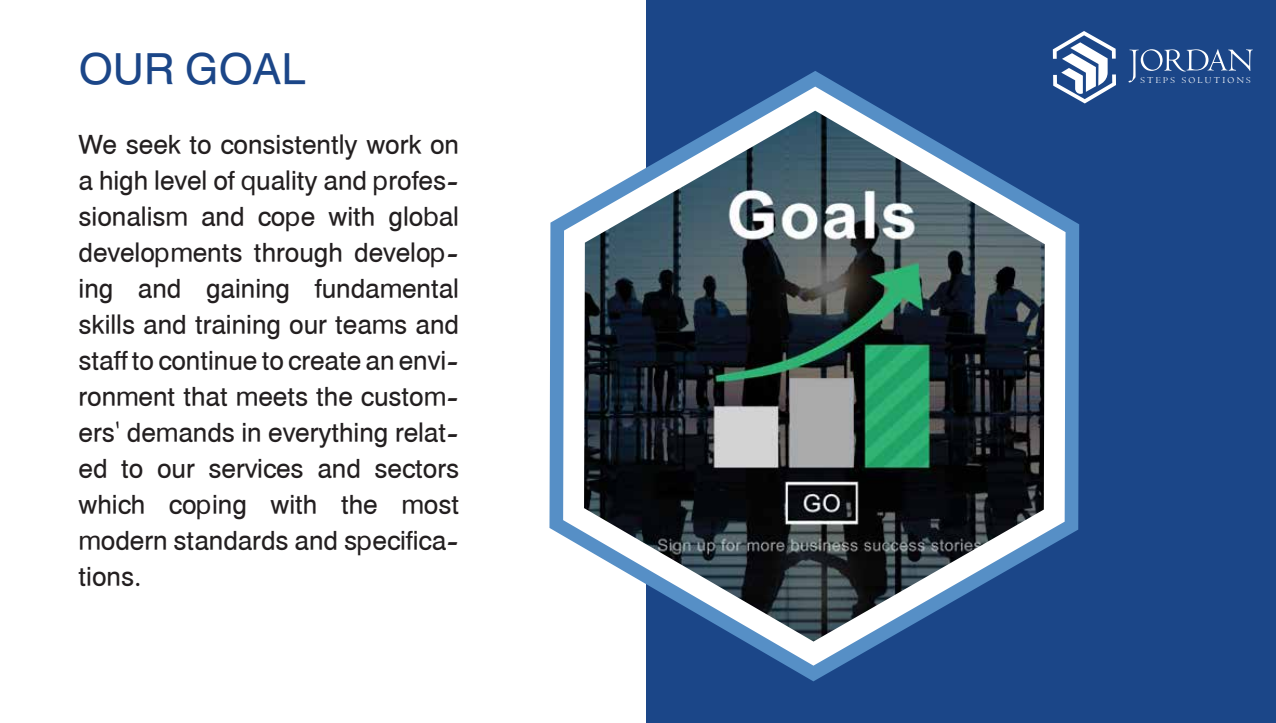
<style>
.page{position:relative;width:1276px;height:723px;background:#fff}
.page>*{position:absolute;margin:0;border:0;box-sizing:border-box;transform-origin:0 0}
.t1{font:49.5px "GE Snd";color:#1b4688}
.t2{font:30px/36px "GE Snd";color:#231f20;text-align:justify}
.t3{font:9.3px "Centaur";letter-spacing:.25em;color:#fff}
</style>
<div class="page">
<div style="left:647px;top:0;width:629px;height:723px;background:#1b4688"></div>
<svg style="left:549px;top:71px;width:530px;height:610px"></svg>
<svg style="left:563px;top:87px;width:502px;height:578px"></svg>
<img style="left:584px;top:111px;width:460px;height:530px">
<svg style="left:1053px;top:31px;width:63px;height:72px"></svg>
<svg style="left:1128px;top:49px;width:124px;height:33px"></svg>
<h1 class="t1" style="left:79px;top:37px;width:227px">OUR GOAL</h1>
<p class="t2" style="left:79px;top:127px;width:382px">We seek to consistently work on a high level of quality and profes&shy;sionalism and cope with global developments through develop&shy;ing and gaining fundamental skills and training our teams and staff to continue to create an envi&shy;ronment that meets the custom&shy;ers' demands in everything relat&shy;ed to our services and sectors which coping with the most modern standards and specifica&shy;tions.</p>
<p class="t3" style="left:1140px;top:74px;width:111px">STEPS SOLUTIONS</p>
</div>
